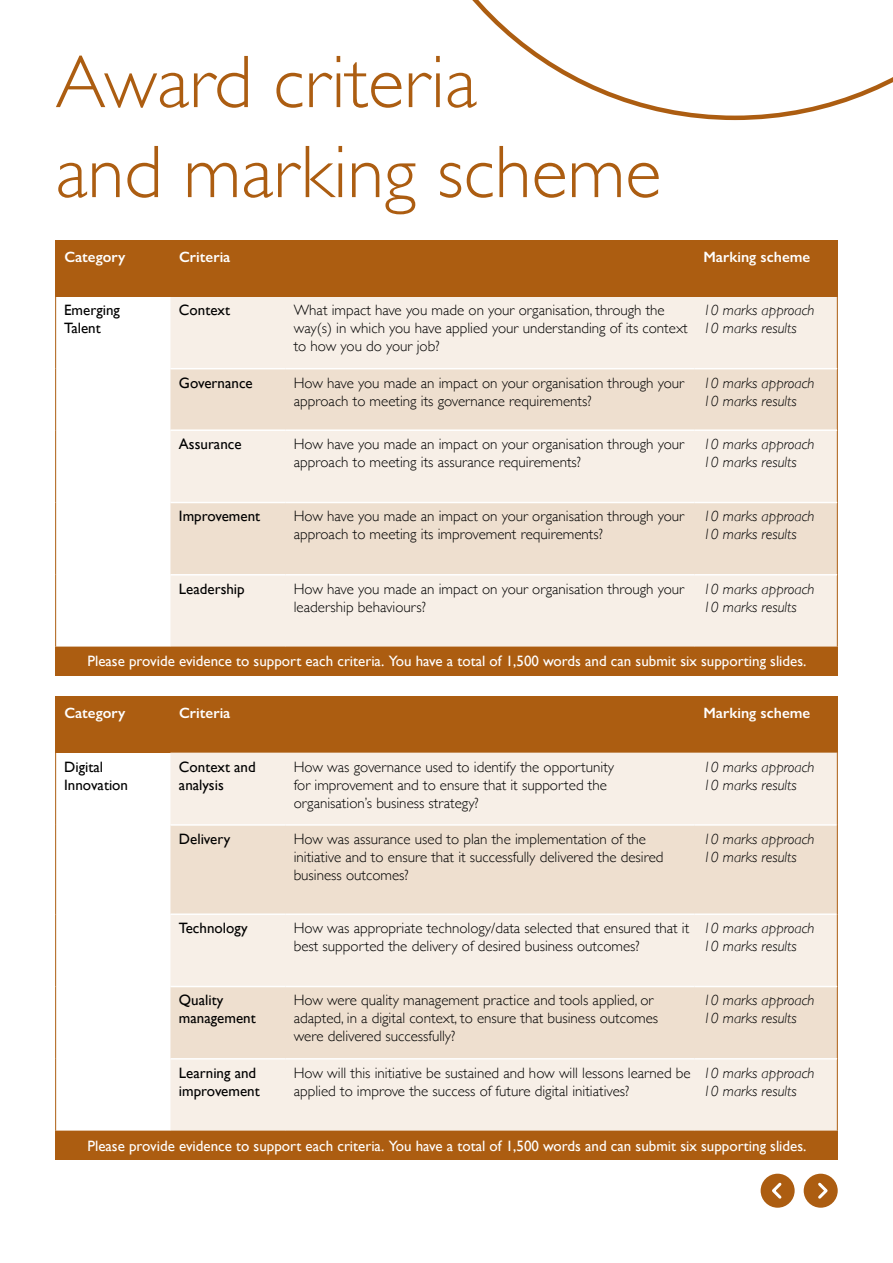
<style>
.page{position:relative;width:893px;height:1263px;background:#fff}
.page>*{position:absolute;margin:0;border:0;box-sizing:border-box;transform-origin:0 0}
.Headline{font:300 75px/90px "Gill Sans";color:#ac5d11}
.Gill_Sans_light_10pt{font:300 15px/18px "Gill Sans";color:#000}
.t1{font:15px "Gill Sans";color:#fff}
.Gill_Sans_light_10pt-2{font:italic 300 15px "Gill Sans";color:#000}
.Gill_Sans_light_10pt-3{font:15px/18px "Gill Sans";color:#000}
.t2{font:600 15px "Gill Sans Nova";color:#fff}
</style>
<div class="page">
<div style="left:170px;top:296px;width:667px;height:351px;background:#f7efe7"></div>
<svg style="left:170px;top:369px;width:667px;height:205px;background:#f1e4d7"></svg>
<hr style="left:55px;top:296px;width:1px;height:73px;background:#ac5d11">
<hr style="left:55px;top:369px;width:1px;height:61px;background:#ac5d11">
<hr style="left:55px;top:430px;width:1px;height:72px;background:#ac5d11">
<hr style="left:55px;top:502px;width:1px;height:73px;background:#ac5d11">
<hr style="left:55px;top:575px;width:1px;height:72px;background:#ac5d11">
<hr style="left:695px;top:647px;width:143px;height:1px;background:#ac5d11">
<hr style="left:837px;top:296px;width:1px;height:73px;background:#ac5d11">
<hr style="left:837px;top:369px;width:1px;height:61px;background:#ac5d11">
<hr style="left:837px;top:430px;width:1px;height:72px;background:#ac5d11">
<hr style="left:837px;top:502px;width:1px;height:73px;background:#ac5d11">
<hr style="left:837px;top:575px;width:1px;height:72px;background:#ac5d11">
<hr style="left:170px;top:368px;width:115px;height:1px;background:#fff">
<hr style="left:285px;top:368px;width:410px;height:1px;background:#fff">
<hr style="left:695px;top:368px;width:142px;height:1px;background:#fff">
<hr style="left:170px;top:429px;width:115px;height:2px;background:#fff">
<hr style="left:285px;top:429px;width:410px;height:2px;background:#fff">
<hr style="left:695px;top:429px;width:142px;height:2px;background:#fff">
<hr style="left:170px;top:502px;width:115px;height:1px;background:#fff">
<hr style="left:285px;top:502px;width:410px;height:1px;background:#fff">
<hr style="left:695px;top:502px;width:142px;height:1px;background:#fff">
<hr style="left:170px;top:574px;width:115px;height:1px;background:#fff">
<hr style="left:285px;top:574px;width:410px;height:1px;background:#fff">
<hr style="left:695px;top:574px;width:142px;height:1px;background:#fff">
<div style="left:55px;top:647px;width:782px;height:28px;background:#ac5d11"></div>
<svg style="left:472px;top:0;width:421px;height:120px"></svg>
<div style="left:55px;top:240px;width:783px;height:56px;background:#ac5d11"></div>
<div style="left:55px;top:696px;width:783px;height:57px;background:#ac5d11"></div>
<div style="left:170px;top:753px;width:667px;height:378px;background:#f7efe7"></div>
<svg style="left:170px;top:826px;width:667px;height:232px;background:#f0e3d6"></svg>
<hr style="left:170px;top:824px;width:115px;height:2px;background:#fff">
<hr style="left:285px;top:824px;width:410px;height:2px;background:#fff">
<hr style="left:695px;top:824px;width:142px;height:2px;background:#fff">
<hr style="left:170px;top:913px;width:115px;height:2px;background:#fff">
<hr style="left:285px;top:913px;width:410px;height:2px;background:#fff">
<hr style="left:695px;top:913px;width:142px;height:2px;background:#fff">
<hr style="left:55px;top:753px;width:1px;height:72px;background:#ac5d11">
<hr style="left:55px;top:825px;width:1px;height:89px;background:#ac5d11">
<hr style="left:55px;top:914px;width:1px;height:72px;background:#ac5d11">
<hr style="left:55px;top:986px;width:1px;height:73px;background:#ac5d11">
<hr style="left:55px;top:1059px;width:1px;height:72px;background:#ac5d11">
<hr style="left:695px;top:1131px;width:143px;height:1px;background:#ac5d11">
<hr style="left:837px;top:753px;width:1px;height:72px;background:#ac5d11">
<hr style="left:837px;top:825px;width:1px;height:89px;background:#ac5d11">
<hr style="left:837px;top:914px;width:1px;height:72px;background:#ac5d11">
<hr style="left:837px;top:986px;width:1px;height:73px;background:#ac5d11">
<hr style="left:837px;top:1059px;width:1px;height:72px;background:#ac5d11">
<hr style="left:170px;top:986px;width:115px;height:1px;background:#fff">
<hr style="left:285px;top:986px;width:410px;height:1px;background:#fff">
<hr style="left:695px;top:986px;width:142px;height:1px;background:#fff">
<hr style="left:170px;top:1058px;width:115px;height:1px;background:#fff">
<hr style="left:285px;top:1058px;width:410px;height:1px;background:#fff">
<hr style="left:695px;top:1058px;width:142px;height:1px;background:#fff">
<div style="left:761px;top:1174px;width:34px;height:34px;background:#ac5d11;border-radius:50%"></div>
<svg style="left:772px;top:1182px;width:10px;height:17px"></svg>
<div style="left:804px;top:1174px;width:34px;height:34px;background:#ac5d11;border-radius:50%"></div>
<svg style="left:818px;top:1182px;width:10px;height:17px"></svg>
<div style="left:55px;top:1131px;width:782px;height:28px;background:#ac5d11"></div>
<p class="Headline" style="left:56px;top:34px;width:607px">Award criteria<br>and marking scheme</p>
<p class="t2" style="left:64px;top:247px;width:63px">Category</p>
<p class="t2" style="left:179px;top:247px;width:53px">Criteria</p>
<p class="t2" style="left:703px;top:247px;width:108px">Marking scheme</p>
<p class="Gill_Sans_light_10pt-3" style="left:64px;top:301px;width:57px">Emerging<br>Talent</p>
<p class="Gill_Sans_light_10pt-3" style="left:179px;top:301px;width:53px">Context</p>
<p class="Gill_Sans_light_10pt" style="left:294px;top:301px;width:395px">What impact have you made on your organisation, through the way(s) in which you have applied your understanding of its context to how you do your job?</p>
<p class="Gill_Sans_light_10pt-2" style="left:703px;top:302px;width:113px">10 marks approach</p>
<p class="Gill_Sans_light_10pt-2" style="left:703px;top:320px;width:95px">10 marks results</p>
<p class="Gill_Sans_light_10pt-3" style="left:179px;top:373px;width:75px">Governance</p>
<p class="Gill_Sans_light_10pt" style="left:294px;top:373px;width:392px">How have you made an impact on your organisation through your approach to meeting its governance requirements?</p>
<p class="Gill_Sans_light_10pt-2" style="left:703px;top:374px;width:113px">10 marks approach</p>
<p class="Gill_Sans_light_10pt-2" style="left:703px;top:392px;width:95px">10 marks results</p>
<p class="Gill_Sans_light_10pt-3" style="left:179px;top:435px;width:64px">Assurance</p>
<p class="Gill_Sans_light_10pt" style="left:294px;top:434px;width:392px">How have you made an impact on your organisation through your approach to meeting its assurance requirements?</p>
<p class="Gill_Sans_light_10pt-2" style="left:703px;top:436px;width:113px">10 marks approach</p>
<p class="Gill_Sans_light_10pt-2" style="left:703px;top:454px;width:95px">10 marks results</p>
<p class="Gill_Sans_light_10pt-3" style="left:179px;top:507px;width:83px">Improvement</p>
<p class="Gill_Sans_light_10pt" style="left:294px;top:507px;width:392px">How have you made an impact on your organisation through your approach to meeting its improvement requirements?</p>
<p class="Gill_Sans_light_10pt-2" style="left:703px;top:508px;width:113px">10 marks approach</p>
<p class="Gill_Sans_light_10pt-2" style="left:703px;top:526px;width:95px">10 marks results</p>
<p class="Gill_Sans_light_10pt-3" style="left:179px;top:579px;width:67px">Leadership</p>
<p class="Gill_Sans_light_10pt" style="left:294px;top:579px;width:392px">How have you made an impact on your organisation through your leadership behaviours?</p>
<p class="Gill_Sans_light_10pt-2" style="left:703px;top:580px;width:113px">10 marks approach</p>
<p class="Gill_Sans_light_10pt-2" style="left:703px;top:598px;width:95px">10 marks results</p>
<p class="t1" style="left:87px;top:652px;width:721px">Please provide evidence to support each criteria. You have a total of 1,500 words and can submit six supporting slides.</p>
<p class="t2" style="left:64px;top:703px;width:63px">Category</p>
<p class="t2" style="left:179px;top:703px;width:53px">Criteria</p>
<p class="t2" style="left:703px;top:703px;width:108px">Marking scheme</p>
<p class="Gill_Sans_light_10pt-3" style="left:64px;top:757px;width:65px">Digital<br>Innovation</p>
<p class="Gill_Sans_light_10pt-3" style="left:179px;top:757px;width:78px">Context and analysis</p>
<p class="Gill_Sans_light_10pt" style="left:294px;top:757px;width:322px">How was governance used to identify the opportunity for improvement and to ensure that it supported the organisation’s business strategy?</p>
<p class="Gill_Sans_light_10pt-2" style="left:703px;top:758px;width:113px">10 marks approach</p>
<p class="Gill_Sans_light_10pt-2" style="left:703px;top:776px;width:95px">10 marks results</p>
<p class="Gill_Sans_light_10pt-3" style="left:179px;top:829px;width:53px">Delivery</p>
<p class="Gill_Sans_light_10pt" style="left:294px;top:829px;width:371px">How was assurance used to plan the implementation of the initiative and to ensure that it successfully delivered the desired business outcomes?</p>
<p class="Gill_Sans_light_10pt-2" style="left:703px;top:830px;width:113px">10 marks approach</p>
<p class="Gill_Sans_light_10pt-2" style="left:703px;top:848px;width:95px">10 marks results</p>
<p class="Gill_Sans_light_10pt-3" style="left:179px;top:919px;width:70px">Technology</p>
<p class="Gill_Sans_light_10pt" style="left:294px;top:918px;width:397px">How was appropriate technology/data selected that ensured that it best supported the delivery of desired business outcomes?</p>
<p class="Gill_Sans_light_10pt-2" style="left:703px;top:920px;width:113px">10 marks approach</p>
<p class="Gill_Sans_light_10pt-2" style="left:703px;top:938px;width:95px">10 marks results</p>
<p class="Gill_Sans_light_10pt-3" style="left:179px;top:991px;width:78px">Quality management</p>
<p class="Gill_Sans_light_10pt" style="left:294px;top:991px;width:366px">How were quality management practice and tools applied, or adapted, in a digital context, to ensure that business outcomes were delivered successfully?</p>
<p class="Gill_Sans_light_10pt-2" style="left:703px;top:992px;width:113px">10 marks approach</p>
<p class="Gill_Sans_light_10pt-2" style="left:703px;top:1010px;width:95px">10 marks results</p>
<p class="Gill_Sans_light_10pt-3" style="left:179px;top:1063px;width:82px">Learning and improvement</p>
<p class="Gill_Sans_light_10pt" style="left:294px;top:1063px;width:399px">How will this initiative be sustained and how will lessons learned be applied to improve the success of future digital initiatives?</p>
<p class="Gill_Sans_light_10pt-2" style="left:703px;top:1064px;width:113px">10 marks approach</p>
<p class="Gill_Sans_light_10pt-2" style="left:703px;top:1082px;width:95px">10 marks results</p>
<p class="t1" style="left:72px;top:1137px;width:750px">Please provide evidence to support each criteria.You have a total word count of 1,500 and can submit six supporting slides.</p>
<p class="t1" style="left:87px;top:1137px;width:721px">Please provide evidence to support each criteria. You have a total of 1,500 words and can submit six supporting slides.</p>
</div>
